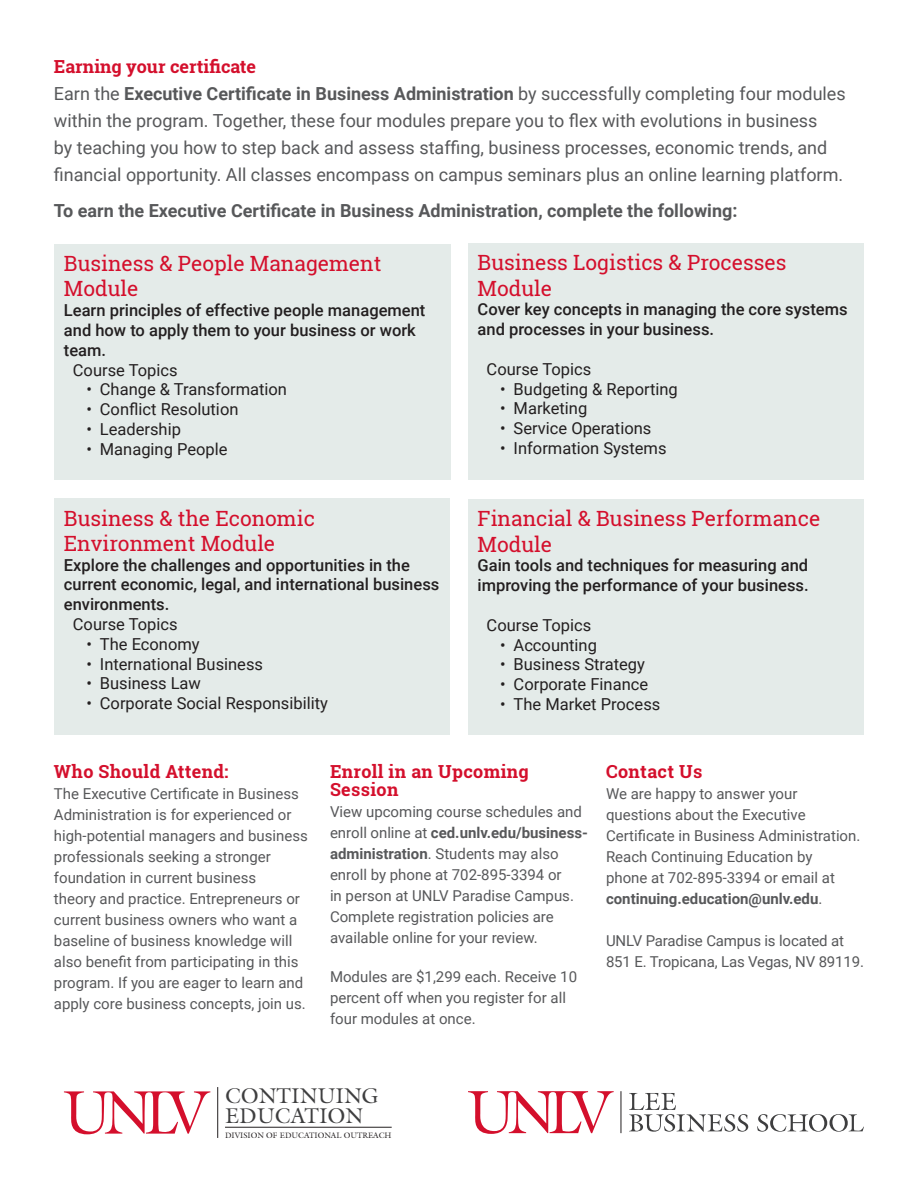
<style>
.page{position:relative;width:918px;height:1188px;background:#fff}
.page>*{position:absolute;margin:0;border:0;box-sizing:border-box;transform-origin:0 0}
.t1{font:21.45px/20.2px "Galliard";color:#3e3e3f}
.t2{font:21px/25.2px "Roboto Slab";color:#d40f2c}
.t3{font:18px/27px "Roboto";color:#57585a}
.t4{font:700 18px "Roboto";color:#57585a}
.Red_Subheader{font:700 18px/18px "Roboto Slab";letter-spacing:.02em;color:#d40f2c}
.Red_Subheader-2{font:700 18px "Roboto Slab";color:#d40f2c}
.t5{font:500 16.5px/19.8px "Roboto";color:#231f20}
.t6{font:16.5px "Roboto";color:#231f20}
.Paragraph_Style_2{font:15px/21px "Roboto";color:#57585a}
.t7{font:7.95px "Galliard";color:#231f20}
.s1{font-weight:700}
</style>
<div class="page">
<svg style="left:64px;top:1091px;width:146px;height:43px"></svg>
<hr style="left:217px;top:1087px;width:1px;height:51px;background:#231f20">
<hr style="left:225px;top:1127px;width:167px;height:1px;background:#231f20">
<div style="left:54px;top:244px;width:396px;height:236px;background:#e4ebe9"></div>
<div style="left:54px;top:498px;width:396px;height:237px;background:#e4ebe9"></div>
<div style="left:468px;top:243px;width:396px;height:237px;background:#e4ebe9"></div>
<div style="left:468px;top:499px;width:396px;height:236px;background:#e4ebe9"></div>
<svg style="left:468px;top:1091px;width:146px;height:43px"></svg>
<svg style="left:629px;top:1093px;width:119px;height:39px"></svg>
<svg style="left:757px;top:1114px;width:107px;height:18px"></svg>
<hr style="left:621px;top:1091px;width:1px;height:42px;background:#231f20">
<p class="Red_Subheader-2" style="left:54px;top:54px;width:204px">Earning your certificate</p>
<p class="t3" style="left:54px;top:79px;width:793px">Earn the <span class="s1">Executive Certificate in Business Administration</span> by successfully completing four modules within the program. Together, these four modules prepare you to flex with evolutions in business<br>by teaching you how to step back and assess staffing, business processes, economic trends, and financial opportunity. All classes encompass on campus seminars plus an online learning platform.</p>
<p class="t4" style="left:54px;top:198px;width:685px">To earn the Executive Certificate in Business Administration, complete the following:</p>
<p class="t2" style="left:64px;top:251px;width:319px">Business &amp; People Management<br>Module</p>
<p class="t5" style="left:64px;top:300px;width:363px">Learn principles of effective people management and how to apply them to your business or work team.</p>
<p class="t6" style="left:73px;top:358px;width:106px">Course Topics</p>
<p class="t6" style="left:86px;top:378px;width:202px">• Change &amp; Transformation</p>
<p class="t6" style="left:86px;top:398px;width:154px">• Conflict Resolution</p>
<p class="t6" style="left:86px;top:418px;width:96px">• Leadership</p>
<p class="t6" style="left:86px;top:437px;width:143px">• Managing People</p>
<p class="t2" style="left:64px;top:505px;width:253px">Business &amp; the Economic<br>Environment Module</p>
<p class="t5" style="left:64px;top:554px;width:377px">Explore the challenges and opportunities in the current economic, legal, and international business environments.</p>
<p class="t6" style="left:73px;top:613px;width:106px">Course Topics</p>
<p class="t6" style="left:86px;top:632px;width:115px">• The Economy</p>
<p class="t6" style="left:86px;top:652px;width:178px">• International Business</p>
<p class="t6" style="left:86px;top:672px;width:116px">• Business Law</p>
<p class="t6" style="left:86px;top:692px;width:243px">• Corporate Social Responsibility</p>
<p class="t2" style="left:478px;top:250px;width:310px">Business Logistics &amp; Processes<br>Module</p>
<p class="t5" style="left:478px;top:299px;width:371px">Cover key concepts in managing the core systems and processes in your business.</p>
<p class="t6" style="left:487px;top:357px;width:106px">Course Topics</p>
<p class="t6" style="left:500px;top:377px;width:179px">• Budgeting &amp; Reporting</p>
<p class="t6" style="left:500px;top:397px;width:89px">• Marketing</p>
<p class="t6" style="left:500px;top:417px;width:153px">• Service Operations</p>
<p class="t6" style="left:500px;top:437px;width:168px">• Information Systems</p>
<p class="t2" style="left:478px;top:506px;width:344px">Financial &amp; Business Performance<br>Module</p>
<p class="t5" style="left:478px;top:555px;width:333px">Gain tools and techniques for measuring and improving the performance of your business.</p>
<p class="t6" style="left:487px;top:613px;width:106px">Course Topics</p>
<p class="t6" style="left:500px;top:633px;width:98px">• Accounting</p>
<p class="t6" style="left:500px;top:653px;width:146px">• Business Strategy</p>
<p class="t6" style="left:500px;top:673px;width:150px">• Corporate Finance</p>
<p class="t6" style="left:500px;top:692px;width:162px">• The Market Process</p>
<p class="Red_Subheader" style="left:54px;top:762px;width:176px">Who Should Attend:</p>
<p class="Paragraph_Style_2" style="left:54px;top:782px;width:255px">The Executive Certificate in Business Administration is for experienced or high-potential managers and business professionals seeking a stronger foundation in current business<br>theory and practice. Entrepreneurs or current business owners who want a baseline of business knowledge will also benefit from participating in this program. If you are eager to learn and apply core business concepts, join us.</p>
<p class="Red_Subheader" style="left:330px;top:762px;width:200px">Enroll in an Upcoming<br>Session</p>
<p class="Paragraph_Style_2" style="left:330px;top:800px;width:260px">View upcoming course schedules and enroll online at <span class="s1">ced.unlv.edu/business&shy;administration</span>. Students may also enroll by phone at 702-895-3394 or<br>in person at UNLV Paradise Campus.<br>Complete registration policies are available online for your review.</p>
<p class="Paragraph_Style_2" style="left:330px;top:965px;width:249px">Modules are $1,299 each. Receive 10 percent off when you register for all four modules at once.</p>
<p class="Red_Subheader" style="left:606px;top:762px;width:98px">Contact Us</p>
<p class="Paragraph_Style_2" style="left:606px;top:782px;width:256px">We are happy to answer your questions about the Executive Certificate in Business Administration.<br>Reach Continuing Education by<br>phone at 702-895-3394 or email at <span class="s1">continuing.education@unlv.edu</span>.</p>
<p class="Paragraph_Style_2" style="left:606px;top:929px;width:259px">UNLV Paradise Campus is located at<br>851 E. Tropicana, Las Vegas, NV 89119.</p>
<p class="t1" style="left:225px;top:1085px;width:155px">CONTINUING<br>EDUCATION</p>
<p class="t7" style="left:225px;top:1130px;width:168px">DIVISION OF EDUCATIONAL OUTREACH</p>
</div>
